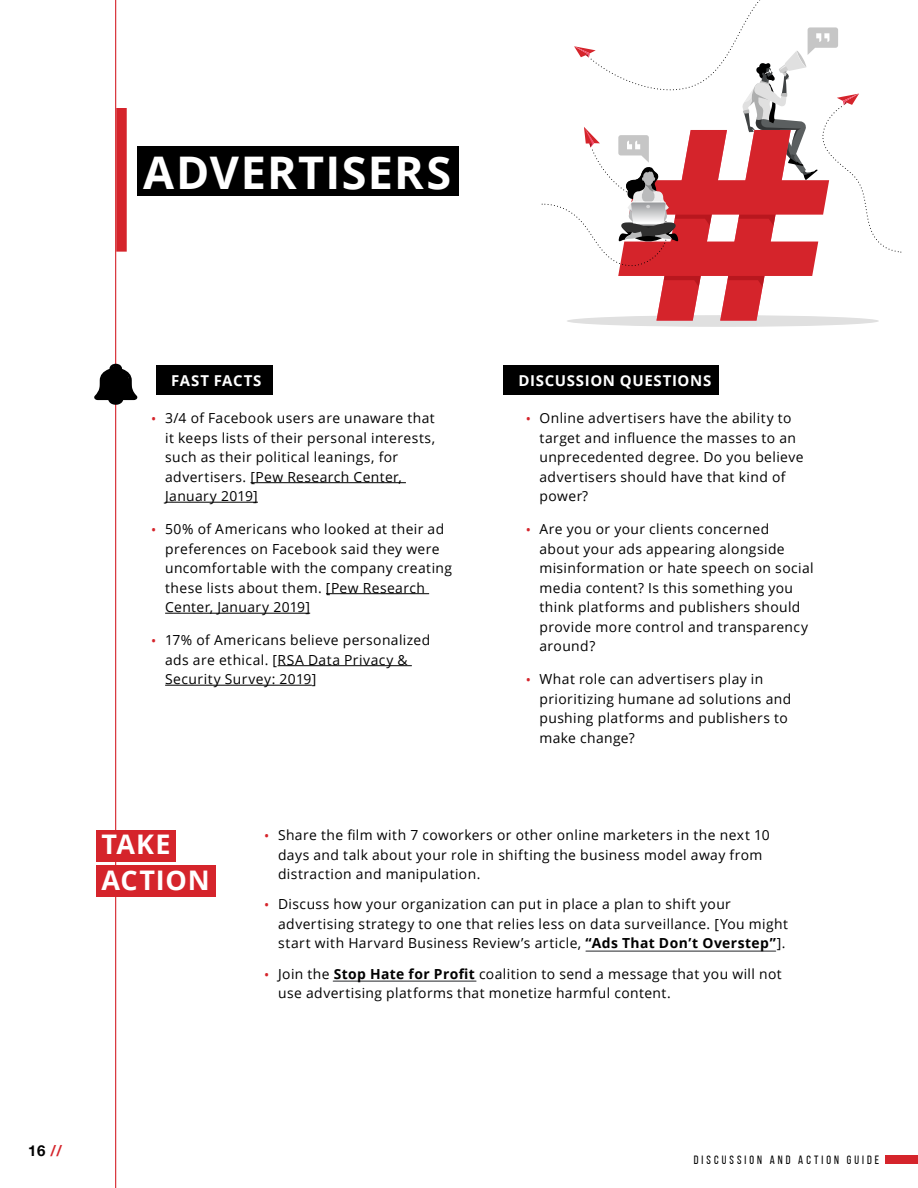
<style>
.page{position:relative;width:918px;height:1188px;background:#fff}
.page>*{position:absolute;margin:0;border:0;box-sizing:border-box;transform-origin:0 0}
.t1{font:700 45px "Open Sans";letter-spacing:.035em;color:#fff}
.t2{font:700 27px/36px "Open Sans";color:#fff}
.t3{font:700 15px "Open Sans";letter-spacing:.04em;color:#fff}
.t4{font:700 15px "Helvetica Neue";color:#000}
.t5{font:13.8px/19.5px "Open Sans";letter-spacing:.03em;color:#000}
.t6{font:12px "Bebas Neue";letter-spacing:.255em;color:#000}
.s1{font-weight:600;font-size:12px;color:#d5242b}
.s2{font-weight:700}
.s3{color:#d5242b}
</style>
<div class="page">
<div style="left:885px;top:1155px;width:33px;height:9px;background:#d5242b"></div>
<hr style="left:586px;top:950px;width:190px;height:2px;background:#6d6e71">
<hr style="left:333px;top:980px;width:143px;height:2px;background:#6d6e71">
<hr style="left:115px;top:0;width:1px;height:1188px;background:#d5242b">
<div style="left:116px;top:108px;width:11px;height:144px;background:#d5242b"></div>
<div style="left:138px;top:147px;width:321px;height:49px;background:#000"></div>
<svg style="left:94px;top:364px;width:44px;height:41px"></svg>
<div style="left:567px;top:315px;width:312px;height:12px;background:#e0e0e0;border-radius:50%"></div>
<svg style="left:542px;top:0;width:359px;height:321px"></svg>
<div style="left:96px;top:830px;width:80px;height:31px;background:#d5242b"></div>
<div style="left:96px;top:865px;width:120px;height:32px;background:#d5242b"></div>
<div style="left:156px;top:366px;width:116px;height:29px;background:#000"></div>
<div style="left:503px;top:366px;width:216px;height:29px;background:#000"></div>
<hr style="left:251px;top:482px;width:155px;height:1px;background:#000">
<hr style="left:165px;top:502px;width:93px;height:1px;background:#000">
<hr style="left:326px;top:593px;width:103px;height:1px;background:#000">
<hr style="left:165px;top:613px;width:145px;height:1px;background:#000">
<hr style="left:278px;top:665px;width:134px;height:1px;background:#000">
<hr style="left:165px;top:685px;width:147px;height:1px;background:#000">
<h1 class="t1" style="left:143px;top:140px;width:179px">ADVERTISE</h1>
<h1 class="t1" style="left:394px;top:140px;width:54px">RS</h1>
<p class="t3" style="left:171px;top:370px;width:11px">FAST</p>
<p class="t3" style="left:214px;top:370px;width:11px">FACTS</p>
<p class="t3" style="left:518px;top:370px;width:59px">DISCUSSION</p>
<p class="t3" style="left:620px;top:370px;width:35px">QUESTIONS</p>
<p class="t5" style="left:165px;top:408px;width:272px;text-indent:-14px"><span class="s1">•</span> 3/4 of Facebook users are unaware that it keeps lists of their personal interests, such as their political leanings, for advertisers. [Pew Research Center, January 2019]</p>
<p class="t5" style="left:165px;top:519px;width:288px;text-indent:-14px"><span class="s1">•</span> 50% of Americans who looked at their ad preferences on Facebook said they were uncomfortable with the company creating these lists about them. [Pew Research Center, January 2019]</p>
<p class="t5" style="left:165px;top:630px;width:267px;text-indent:-14px"><span class="s1">•</span> 17% of Americans believe personalized ads are ethical. [RSA Data Privacy &amp;<br>Security Survey: 2019]</p>
<p class="t5" style="left:540px;top:408px;width:266px;text-indent:-14px"><span class="s1">•</span> Online advertisers have the ability to target and influence the masses to an unprecedented degree. Do you believe advertisers should have that kind of power?</p>
<p class="t5" style="left:540px;top:519px;width:276px;text-indent:-14px"><span class="s1">•</span> Are you or your clients concerned<br>about your ads appearing alongside misinformation or hate speech on social media content? Is this something you think platforms and publishers should provide more control and transparency around?</p>
<p class="t5" style="left:540px;top:669px;width:253px;text-indent:-14px"><span class="s1">•</span> What role can advertisers play in prioritizing humane ad solutions and pushing platforms and publishers to make change?</p>
<h2 class="t2" style="left:102px;top:826px;width:19px">TAKE<br>ACTION</h2>
<p class="t5" style="left:278px;top:825px;width:493px;text-indent:-14px"><span class="s1">•</span> Share the film with 7 coworkers or other online marketers in the next 10 days and talk about your role in shifting the business model away from distraction and manipulation.</p>
<p class="t5" style="left:278px;top:894px;width:511px;text-indent:-14px"><span class="s1">•</span> Discuss how your organization can put in place a plan to shift your advertising strategy to one that relies less on data surveillance. [You might start with Harvard Business Review’s article, <span class="s2">“ADS THAT DON’T OVERSTEP”</span>].</p>
<p class="t5" style="left:278px;top:964px;width:505px;text-indent:-14px"><span class="s1">•</span> Join the <span class="s2">STOP HATE FOR PROFIT</span> coalition to send a message that you will not use advertising platforms that monetize harmful content.</p>
<p class="t4" style="left:28px;top:1142px;width:35px">16 <span class="s3">//</span></p>
<p class="t6" style="left:694px;top:1153px;width:187px">DISCUSSION AND ACTION GUIDE</p>
</div>
